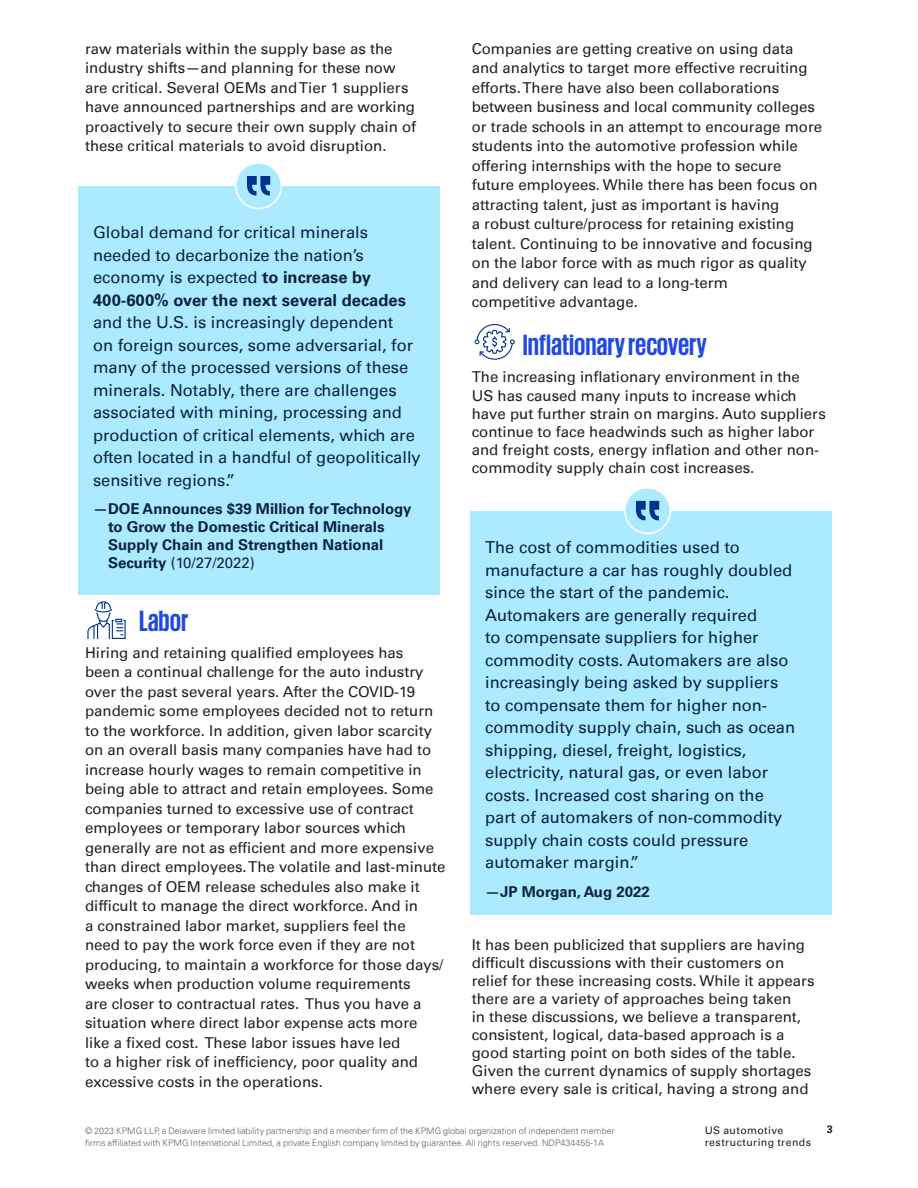
<style>
.page{position:relative;width:918px;height:1188px;background:#fff}
.page>*{position:absolute;margin:0;border:0;box-sizing:border-box;transform-origin:0 0}
.t1{font:700 30px "KPMG";color:#1e49e2}
.t2{font:16.5px/22.5px "Univers 55 Roman";color:#0c233c}
.t3{font:700 16.5px "Univers 65";color:#0c233c}
.t4{font:15px/19.5px "Univers 55 Roman";color:#231f20}
.t5{font:700 15px/18px "Univers 65";color:#0c233c}
.t6{font:15px "Univers 55 Roman";color:#0c233c}
.t7{font:700 10.8px "Univers 65";color:#231f20}
.t8{font:10.5px "Univers 55 Roman";letter-spacing:.04em;color:#231f20}
.t9{font:300 9px/12px "Univers 45";color:#636366}
.s1{font-family:"Univers 65";font-weight:700}
</style>
<div class="page">
<div style="left:78px;top:187px;width:361px;height:408px;background:#aceaff"></div>
<div style="left:236px;top:163px;width:45px;height:46px;background:#aceaff;border-radius:50%"></div>
<div style="left:235px;top:162px;width:47px;height:47px;border:2px solid #fff;border-radius:50%"></div>
<svg style="left:247px;top:176px;width:23px;height:20px"></svg>
<svg style="left:87px;top:601px;width:39px;height:38px"></svg>
<svg style="left:474px;top:324px;width:41px;height:36px"></svg>
<div style="left:470px;top:511px;width:361px;height:404px;background:#aceaff"></div>
<div style="left:625px;top:488px;width:45px;height:45px;background:#aceaff;border-radius:50%"></div>
<div style="left:624px;top:487px;width:47px;height:47px;border:2px solid #fff;border-radius:50%"></div>
<svg style="left:636px;top:501px;width:23px;height:19px"></svg>
<p class="t4" style="left:85px;top:39px;width:333px">raw materials within the supply base as the industry shifts—and planning for these now are critical. Several OEMs and Tier 1 suppliers have announced partnerships and are working proactively to secure their own supply chain of these critical materials to avoid disruption.</p>
<p class="t2" style="left:93px;top:221px;width:280px">Global demand for critical minerals needed to decarbonize the nation’s economy is expected <span class="s1">to increase by</span></p>
<p class="t3" style="left:93px;top:290px;width:314px">400-600% over the next several decades</p>
<p class="t2" style="left:93px;top:311px;width:329px">and the U.S. is increasingly dependent<br>on foreign sources, some adversarial, for many of the processed versions of these minerals. Notably, there are challenges associated with mining, processing and production of critical elements, which are often located in a handful of geopolitically sensitive regions.”</p>
<p class="t5" style="left:108px;top:500px;width:305px;text-indent:-15px">—DOE Announces $39 Million for Technology to Grow the Domestic Critical Minerals<br>Supply Chain and Strengthen National</p>
<p class="t6" style="left:108px;top:554px;width:148px"><span class="s1">Security</span> (10/27/2022)</p>
<h1 class="t1" style="left:139px;top:606px;width:51px">Labor</h1>
<p class="t4" style="left:85px;top:643px;width:362px">Hiring and retaining qualified employees has<br>been a continual challenge for the auto industry over the past several years. After the COVID-19 pandemic some employees decided not to return to the workforce. In addition, given labor scarcity on an overall basis many companies have had to increase hourly wages to remain competitive in being able to attract and retain employees. Some companies turned to excessive use of contract employees or temporary labor sources which generally are not as efficient and more expensive than direct employees. The volatile and last-minute changes of OEM release schedules also make it difficult to manage the direct workforce. And in<br>a constrained labor market, suppliers feel the<br>need to pay the work force even if they are not producing, to maintain a workforce for those days/ weeks when production volume requirements<br>are closer to contractual rates. Thus you have a situation where direct labor expense acts more like a fixed cost. These labor issues have led<br>to a higher risk of inefficiency, poor quality and excessive costs in the operations.</p>
<p class="t4" style="left:472px;top:39px;width:352px">Companies are getting creative on using data and analytics to target more effective recruiting efforts. There have also been collaborations between business and local community colleges or trade schools in an attempt to encourage more students into the automotive profession while offering internships with the hope to secure future employees. While there has been focus on attracting talent, just as important is having<br>a robust culture/process for retaining existing talent. Continuing to be innovative and focusing on the labor force with as much rigor as quality and delivery can lead to a long-term<br>competitive advantage.</p>
<h1 class="t1" style="left:523px;top:330px;width:186px">Inflationary recovery</h1>
<p class="t4" style="left:472px;top:367px;width:330px">The increasing inflationary environment in the<br>US has caused many inputs to increase which</p>
<p class="t4" style="left:472px;top:405px;width:356px;line-height:18px">have put further strain on margins. Auto suppliers continue to face headwinds such as higher labor and freight costs, energy inflation and other non&shy;commodity supply chain cost increases.</p>
<p class="t2" style="left:485px;top:536px;width:312px">The cost of commodities used to manufacture a car has roughly doubled since the start of the pandemic.<br>Automakers are generally required<br>to compensate suppliers for higher commodity costs. Automakers are also increasingly being asked by suppliers to compensate them for higher non&shy;commodity supply chain, such as ocean shipping, diesel, freight, logistics, electricity, natural gas, or even labor costs. Increased cost sharing on the part of automakers of non-commodity supply chain costs could pressure automaker margin.”</p>
<p class="t5" style="left:485px;top:883px;width:166px">—JP Morgan, Aug 2022</p>
<p class="t4" style="left:472px;top:936px;width:345px;line-height:18px">It has been publicized that suppliers are having difficult discussions with their customers on relief for these increasing costs. While it appears there are a variety of approaches being taken<br>in these discussions, we believe a transparent, consistent, logical, data-based approach is a good starting point on both sides of the table.<br>Given the current dynamics of supply shortages where every sale is critical, having a strong and</p>
<p class="t9" style="left:85px;top:1124px;width:531px">© 2023 KPMG LLP, a Delaware limited liability partnership and a member firm of the KPMG global organization of independent member firms affiliated with KPMG International Limited, a private English company limited by guarantee. All rights reserved. NDP434455-1A</p>
<p class="t8" style="left:705px;top:1124px;width:80px">US automotive</p>
<p class="t7" style="left:827px;top:1123px;width:8px">3</p>
<p class="t8" style="left:705px;top:1136px;width:108px">restructuring trends</p>
</div>
